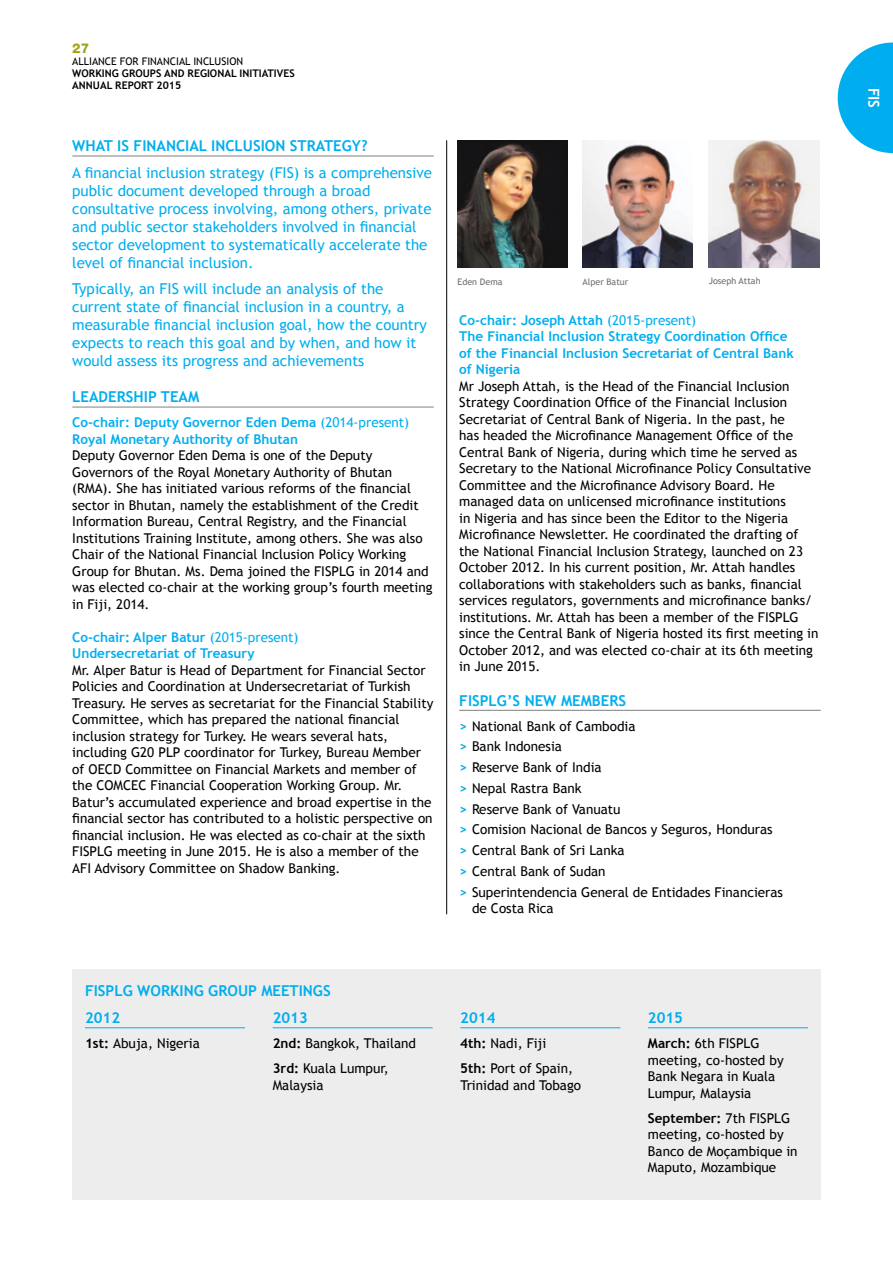
<style>
.page{position:relative;width:893px;height:1263px;background:#fff}
.page>*{position:absolute;margin:0;border:0;box-sizing:border-box;transform-origin:0 0}
.t1{font:15px/18px "Trebuchet MS";color:#00aeef}
.t2{font:700 15px/27.5px "Trebuchet MS";color:#00aeef}
.t3{font:700 15px "Trebuchet MS";color:#fff}
.t4{font:13.5px/16.5px "Trebuchet MS";color:#000}
.t5{font:700 13.5px/16.5px "Trebuchet MS";color:#00aeef}
.t6{font:800 13.5px "Helvetica Neue";color:#9fa617}
.t7{font:700 10.5px/12px "Trebuchet MS";color:#000}
.t8{font:10.5px "Trebuchet MS";color:#000}
.t9{font:9px "Trebuchet MS";color:#6d6e71}
.s1{font-weight:400}
.s2{font-weight:700;color:#00aeef}
.s3{font-weight:700}
</style>
<div class="page">
<hr style="left:446px;top:140px;width:1px;height:774px;background:#000">
<hr style="left:72px;top:156px;width:362px;height:1px;background:#807f83">
<hr style="left:72px;top:407px;width:362px;height:1px;background:#807f83">
<hr style="left:459px;top:710px;width:362px;height:1px;background:#807f83">
<img style="left:582px;top:140px;width:111px;height:127px">
<img style="left:458px;top:140px;width:110px;height:127px">
<img style="left:709px;top:141px;width:110px;height:127px">
<div style="left:72px;top:969px;width:749px;height:231px;background:#ededee"></div>
<hr style="left:85px;top:1027px;width:160px;height:1px;background:#00aeef">
<hr style="left:273px;top:1027px;width:160px;height:1px;background:#00aeef">
<hr style="left:460px;top:1027px;width:160px;height:1px;background:#00aeef">
<hr style="left:648px;top:1027px;width:160px;height:1px;background:#00aeef">
<svg style="left:838px;top:43px;width:55px;height:110px"></svg>
<p class="t6" style="left:72px;top:40px;width:19px">27</p>
<p class="t8" style="left:72px;top:55px;width:172px">ALLIANCE FOR FINANCIAL INCLUSION</p>
<p class="t7" style="left:72px;top:67px;width:224px">WORKING GROUPS AND REGIONAL INITIATIVES<br>ANNUAL REPORT 2015</p>
<p class="t2" style="left:72px;top:132px;width:297px">WHAT IS FINANCIAL INCLUSION STRATEGY?</p>
<p class="t1" style="left:72px;top:164px;width:361px">A financial inclusion strategy (FIS) is a comprehensive public document developed through a broad consultative process involving, among others, private and public sector stakeholders involved in financial sector development to systematically accelerate the level of financial inclusion.</p>
<p class="t1" style="left:72px;top:280px;width:356px">Typically, an FIS will include an analysis of the current state of financial inclusion in a country, a measurable financial inclusion goal, how the country expects to reach this goal and by when, and how it would assess its progress and achievements</p>
<p class="t2" style="left:72px;top:383px;width:128px">LEADERSHIP TEAM</p>
<p class="t5" style="left:72px;top:414px;width:338px">Co-chair: Deputy Governor Eden Dema <span class="s1">(2014-present)<br></span>Royal Monetary Authority of Bhutan</p>
<p class="t4" style="left:72px;top:448px;width:362px">Deputy Governor Eden Dema is one of the Deputy Governors of the Royal Monetary Authority of Bhutan (RMA). She has initiated various reforms of the financial sector in Bhutan, namely the establishment of the Credit Information Bureau, Central Registry, and the Financial Institutions Training Institute, among others. She was also Chair of the National Financial Inclusion Policy Working Group for Bhutan. Ms. Dema joined the FISPLG in 2014 and was elected co-chair at the working group’s fourth meeting in Fiji, 2014.</p>
<p class="t5" style="left:72px;top:629px;width:228px">Co-chair: Alper Batur <span class="s1">(2015-present)<br></span>Undersecretariat of Treasury</p>
<p class="t4" style="left:72px;top:662px;width:363px">Mr. Alper Batur is Head of Department for Financial Sector Policies and Coordination at Undersecretariat of Turkish Treasury. He serves as secretariat for the Financial Stability Committee, which has prepared the national financial inclusion strategy for Turkey. He wears several hats, including G20 PLP coordinator for Turkey, Bureau Member of OECD Committee on Financial Markets and member of the COMCEC Financial Cooperation Working Group. Mr.<br>Batur’s accumulated experience and broad expertise in the financial sector has contributed to a holistic perspective on financial inclusion. He was elected as co-chair at the sixth FISPLG meeting in June 2015. He is also a member of the AFI Advisory Committee on Shadow Banking.</p>
<p class="t9" style="left:458px;top:276px;width:46px">Eden Dema</p>
<p class="t9" style="left:582px;top:276px;width:47px">Alper Batur</p>
<p class="t9" style="left:709px;top:276px;width:53px">Joseph Attah</p>
<p class="t5" style="left:459px;top:312px;width:336px">Co-chair: Joseph Attah <span class="s1">(2015-present)<br></span>The Financial Inclusion Strategy Coordination Office of the Financial Inclusion Secretariat of Central Bank of Nigeria</p>
<p class="t4" style="left:459px;top:378px;width:361px">Mr Joseph Attah, is the Head of the Financial Inclusion Strategy Coordination Office of the Financial Inclusion Secretariat of Central Bank of Nigeria. In the past, he<br>has headed the Microfinance Management Office of the Central Bank of Nigeria, during which time he served as Secretary to the National Microfinance Policy Consultative Committee and the Microfinance Advisory Board. He managed data on unlicensed microfinance institutions<br>in Nigeria and has since been the Editor to the Nigeria Microfinance Newsletter. He coordinated the drafting of the National Financial Inclusion Strategy, launched on 23<br>October 2012. In his current position, Mr. Attah handles collaborations with stakeholders such as banks, financial services regulators, governments and microfinance banks/ institutions. Mr. Attah has been a member of the FISPLG since the Central Bank of Nigeria hosted its first meeting in October 2012, and was elected co-chair at its 6th meeting in June 2015.</p>
<p class="t2" style="left:459px;top:687px;width:168px">FISPLG’S NEW MEMBERS</p>
<p class="t4" style="left:459px;top:716px;width:325px;line-height:20.7px"><span class="s2">&gt;</span> National Bank of Cambodia<br><span class="s2">&gt;</span> Bank Indonesia<br><span class="s2">&gt;</span> Reserve Bank of India<br><span class="s2">&gt;</span> Nepal Rastra Bank<br><span class="s2">&gt;</span> Reserve Bank of Vanuatu<br><span class="s2">&gt;</span> Comision Nacional de Bancos y Seguros, Honduras <span class="s2">&gt;</span> Central Bank of Sri Lanka<br><span class="s2">&gt;</span> Central Bank of Sudan<br><span class="s2">&gt;</span> Superintendencia General de Entidades Financieras</p>
<p class="t4" style="left:472px;top:900px;width:83px">de Costa Rica</p>
<p class="t2" style="left:85px;top:976px;width:247px">FISPLG WORKING GROUP MEETINGS<br>2012</p>
<p class="t4" style="left:85px;top:1035px;width:116px"><span class="s3">1st:</span> Abuja, Nigeria</p>
<p class="t2" style="left:273px;top:1004px;width:37px">2013</p>
<p class="t4" style="left:273px;top:1031px;width:145px;line-height:25px"><span class="s3">2nd:</span> Bangkok, Thailand<br><span class="s3">3rd:</span> Kuala Lumpur,</p>
<p class="t4" style="left:273px;top:1077px;width:52px">Malaysia</p>
<p class="t2" style="left:460px;top:1004px;width:37px">2014</p>
<p class="t4" style="left:460px;top:1031px;width:114px;line-height:25px"><span class="s3">4th:</span> Nadi, Fiji<br><span class="s3">5th:</span> Port of Spain,</p>
<p class="t4" style="left:460px;top:1077px;width:122px">Trinidad and Tobago</p>
<p class="t2" style="left:648px;top:1004px;width:37px">2015</p>
<p class="t4" style="left:648px;top:1035px;width:137px"><span class="s3">March:</span> 6th FISPLG meeting, co-hosted by<br>Bank Negara in Kuala<br>Lumpur, Malaysia</p>
<p class="t4" style="left:648px;top:1110px;width:151px"><span class="s3">September:</span> 7th FISPLG meeting, co-hosted by<br>Banco de Moçambique in<br>Maputo, Mozambique</p>
<p class="t3" style="left:883px;top:87px;width:22px;rotate:90deg">FIS</p>
</div>
